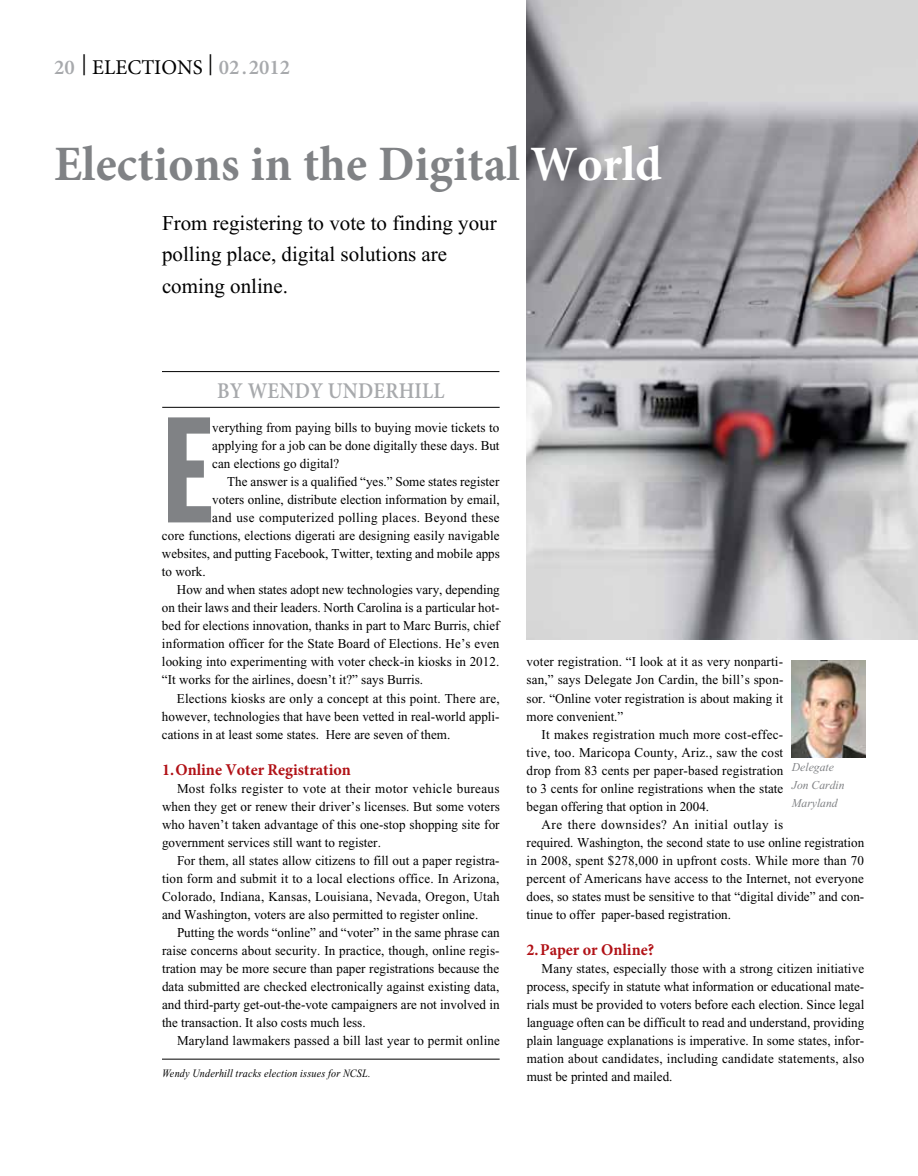
<style>
.page{position:relative;width:918px;height:1176px;background:#fff}
.page>*{position:absolute;margin:0;border:0;box-sizing:border-box;transform-origin:0 0}
.t1{font:147.45px "Franklin Gothic Extra Cond";color:#808285}
.t2{font:700 49.5px "Minion Pro";letter-spacing:.005em;color:#808285}
.t3{font:600 22.5px "Minion Pro";letter-spacing:.01em;color:#a7a9ac;scale:.9 1}
.t4{font:21px/31.5px "Times New Roman";color:#000}
.t5{font:21px "Minion Pro";color:#000}
.t6{font:700 16.5px "Minion Pro";color:#b11116}
.t7{font:13.5px/18px "Times New Roman";color:#000;text-align:justify}
.t8{font:13.5px "Times New Roman";letter-spacing:.025em;color:#000}
.t9{font:italic 12px/18px "Times New Roman";color:#808285}
.t10{font:italic 11.25px "Times New Roman";letter-spacing:.015em;color:#000;scale:.9 1}
.s1{font-weight:600;color:#a7a9ac}
.s2{color:#fff}
</style>
<div class="page">
<hr style="left:162px;top:371px;width:337px;height:1px;background:#000">
<hr style="left:162px;top:407px;width:338px;height:1px;background:#000">
<img style="left:527px;top:0;width:391px;height:639px">
<img style="left:792px;top:660px;width:73px;height:97px">
<hr style="left:162px;top:1058px;width:338px;height:1px;background:#000">
<h3 class="t5" style="left:54px;top:53px;width:238px"><span class="s1">20</span> | ELECTIONS | <span class="s1">02 .2012</span></h3>
<h2 class="t2" style="left:54px;top:129px;width:609px">Elections in the Digital <span class="s2">World</span></h2>
<h3 class="t4" style="left:162px;top:207px;width:336px">From registering to vote to finding your polling place, digital solutions are coming online.</h3>
<h3 class="t3" style="left:217px;top:375px;width:254px">BY WENDY UNDERHILL</h3>
<h1 class="t1" style="left:162px;top:391px;width:52px">E</h1>
<p class="t7" style="left:212px;top:419px;width:289px">verything from paying bills to buying movie tickets to applying for a job can be done digitally these days. But can elections go digital?</p>
<p class="t7" style="left:227px;top:473px;width:274px">The answer is a qualified “yes.” Some states register</p>
<p class="t7" style="left:212px;top:491px;width:289px">voters online, distribute election information by email,</p>
<p class="t8" style="left:212px;top:510px;width:289px">and use computerized polling places. Beyond these</p>
<p class="t7" style="left:162px;top:527px;width:339px">core functions, elections digerati are designing easily navigable</p>
<p class="t7" style="left:162px;top:545px;width:339px">websites, and putting Facebook, Twitter, texting and mobile apps</p>
<p class="t7" style="left:162px;top:562px;width:45px">to work.</p>
<p class="t7" style="left:177px;top:580px;width:324px">How and when states adopt new technologies vary, depending</p>
<p class="t7" style="left:162px;top:598px;width:339px">on their laws and their leaders. North Carolina is a particular hot-</p>
<p class="t7" style="left:162px;top:616px;width:339px">bed for elections innovation, thanks in part to Marc Burris, chief</p>
<p class="t7" style="left:162px;top:634px;width:339px">information officer for the State Board of Elections. He’s even</p>
<p class="t7" style="left:162px;top:652px;width:339px">looking into experimenting with voter check-in kiosks in 2012.</p>
<p class="t7" style="left:162px;top:670px;width:263px">“It works for the airlines, doesn’t it?” says Burris.</p>
<p class="t7" style="left:177px;top:688px;width:324px">Elections kiosks are only a concept at this point. There are,</p>
<p class="t7" style="left:162px;top:706px;width:339px">however, technologies that have been vetted in real-world appli-</p>
<p class="t7" style="left:162px;top:724px;width:290px">cations in at least some states. Here are seven of them.</p>
<p class="t6" style="left:162px;top:757px;width:190px">1.Online Voter Registration</p>
<p class="t7" style="left:162px;top:779px;width:339px;text-indent:15px">Most folks register to vote at their motor vehicle bureaus when they get or renew their driver’s licenses. But some voters who haven’t taken advantage of this one-stop shopping site for government services still want to register.</p>
<p class="t7" style="left:162px;top:851px;width:339px;text-indent:15px">For them, all states allow citizens to fill out a paper registra&shy;tion form and submit it to a local elections office. In Arizona, Colorado, Indiana, Kansas, Louisiana, Nevada, Oregon, Utah and Washington, voters are also permitted to register online.</p>
<p class="t7" style="left:162px;top:922px;width:339px;text-indent:15px">Putting the words “online” and “voter” in the same phrase can raise concerns about security. In practice, though, online regis&shy;tration may be more secure than paper registrations because the data submitted are checked electronically against existing data, and third-party get-out-the-vote campaigners are not involved in the transaction. It also costs much less.</p>
<p class="t7" style="left:177px;top:1030px;width:324px">Maryland lawmakers passed a bill last year to permit online</p>
<p class="t7" style="left:527px;top:652px;width:258px">voter registration. “I look at it as very nonparti&shy;san,” says Delegate Jon Cardin, the bill’s spon&shy;sor. “Online voter registration is about making it more convenient.”</p>
<p class="t7" style="left:527px;top:724px;width:258px;text-indent:15px">It makes registration much more cost-effec&shy;tive, too. Maricopa County, Ariz., saw the cost drop from 83 cents per paper-based registration to 3 cents for online registrations when the state began offering that option in 2004.</p>
<p class="t7" style="left:527px;top:814px;width:339px;text-align:left;text-indent:15px">Are there downsides? An initial outlay is<br>required. Washington, the second state to use online registration in 2008, spent $278,000 in upfront costs. While more than 70 percent of Americans have access to the Internet, not everyone does, so states must be sensitive to that “digital divide” and con&shy;tinue to offer paper-based registration.</p>
<p class="t6" style="left:527px;top:937px;width:129px">2.Paper or Online?</p>
<p class="t7" style="left:527px;top:959px;width:339px;text-indent:15px">Many states, especially those with a strong citizen initiative process, specify in statute what information or educational mate&shy;rials must be provided to voters before each election. Since legal language often can be difficult to read and understand, providing plain language explanations is imperative. In some states, infor&shy;mation about candidates, including candidate statements, also</p>
<p class="t9" style="left:792px;top:757px;width:54px">Delegate<br>Jon Cardin<br>Maryland</p>
<p class="t10" style="left:162px;top:1066px;width:233px">Wendy Underhill tracks election issues for NCSL.</p>
<p class="t7" style="left:527px;top:1067px;width:147px">must be printed and mailed.</p>
</div>
